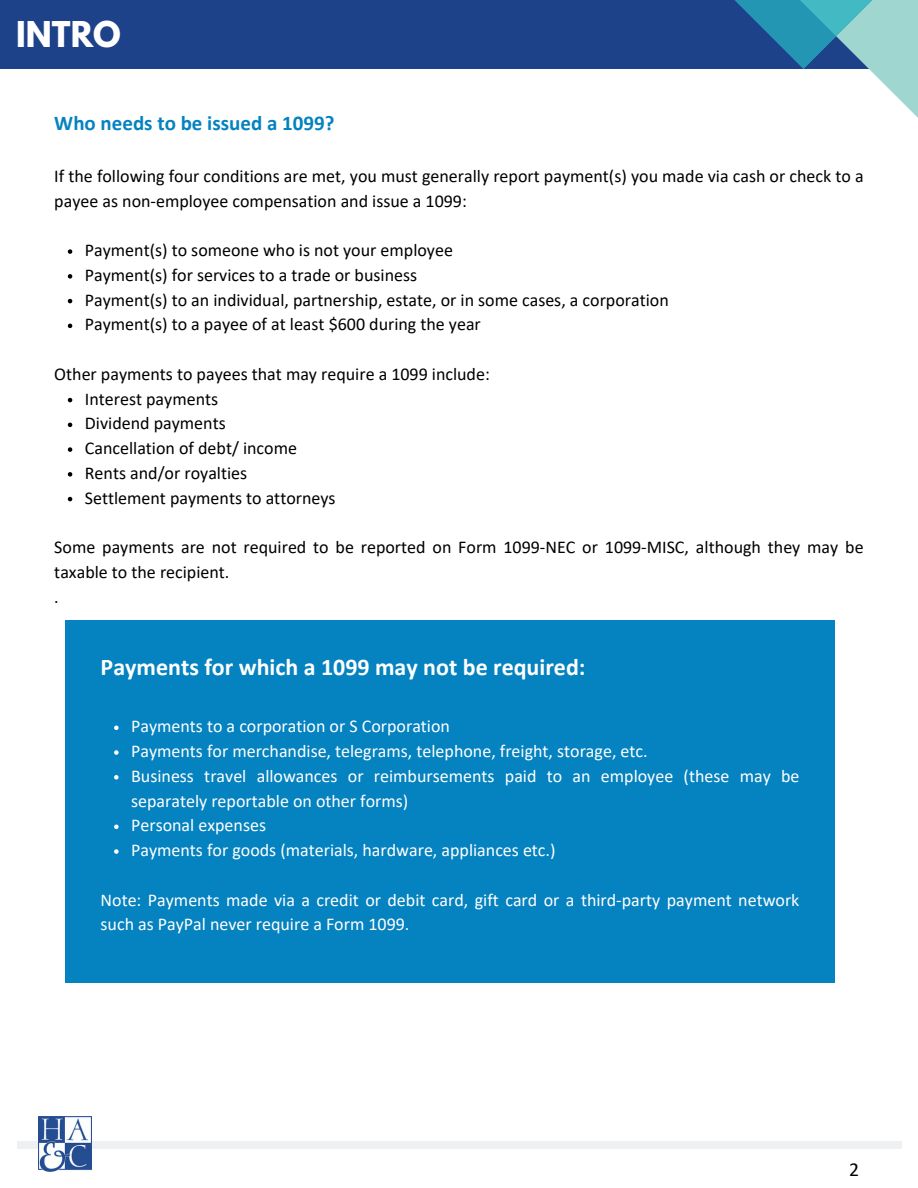
<style>
.page{position:relative;width:918px;height:1188px;background:#fff}
.page>*{position:absolute;margin:0;border:0;box-sizing:border-box;transform-origin:0 0}
.t1{font:700 31.5px "League Spartan";color:#fff}
.t2{font:700 24px "Calibri";color:#fff}
.t3{font:700 21px "Calibri";color:#0582c0}
.t4{font:19.8px "Calibri";color:#000}
.t5{font:18px/24.8px "Calibri";color:#000}
.t6{font:18px/24.8px "Calibri";color:#fff}
</style>
<div class="page">
<div style="left:0;top:0;width:918px;height:69px;background:#1d428a"></div>
<svg style="left:734px;top:0;width:184px;height:118px"></svg>
<div style="left:17px;top:1141px;width:884px;height:7px;background:#eff0f2"></div>
<img style="left:39px;top:1117px;width:53px;height:55px">
<div style="left:65px;top:620px;width:770px;height:363px;background:#0582c0"></div>
<svg style="left:114px;top:726px;width:5px;height:4px"></svg>
<svg style="left:114px;top:750px;width:5px;height:5px"></svg>
<svg style="left:114px;top:775px;width:5px;height:5px"></svg>
<svg style="left:114px;top:825px;width:5px;height:4px"></svg>
<svg style="left:114px;top:849px;width:5px;height:5px"></svg>
<svg style="left:68px;top:249px;width:4px;height:5px"></svg>
<svg style="left:68px;top:274px;width:4px;height:5px"></svg>
<svg style="left:68px;top:299px;width:4px;height:4px"></svg>
<svg style="left:68px;top:324px;width:4px;height:4px"></svg>
<svg style="left:68px;top:398px;width:4px;height:4px"></svg>
<svg style="left:68px;top:423px;width:4px;height:4px"></svg>
<svg style="left:68px;top:447px;width:4px;height:5px"></svg>
<svg style="left:68px;top:472px;width:4px;height:5px"></svg>
<svg style="left:68px;top:497px;width:4px;height:4px"></svg>
<p class="t1" style="left:16px;top:19px;width:106px">INTRO</p>
<p class="t3" style="left:54px;top:114px;width:282px">Who needs to be issued a 1099?</p>
<p class="t5" style="left:54px;top:165px;width:811px">If the following four conditions are met, you must generally report payment(s) you made via cash or check to a payee as non‐employee compensation and issue a 1099:</p>
<p class="t5" style="left:85px;top:239px;width:370px">Payment(s) to someone who is not your employee</p>
<p class="t5" style="left:85px;top:264px;width:334px">Payment(s) for services to a trade or business</p>
<p class="t5" style="left:85px;top:289px;width:585px">Payment(s) to an individual, partnership, estate, or in some cases, a corporation</p>
<p class="t5" style="left:85px;top:313px;width:398px">Payment(s) to a payee of at least $600 during the year</p>
<p class="t5" style="left:54px;top:363px;width:437px">Other payments to payees that may require a 1099 include:</p>
<p class="t5" style="left:85px;top:388px;width:135px">Interest payments</p>
<p class="t5" style="left:85px;top:412px;width:142px">Dividend payments</p>
<p class="t5" style="left:85px;top:437px;width:214px">Cancellation of debt/ income</p>
<p class="t5" style="left:85px;top:462px;width:164px">Rents and/or royalties</p>
<p class="t5" style="left:85px;top:487px;width:252px">Settlement payments to attorneys</p>
<p class="t5" style="left:54px;top:536px;width:811px">Some payments are not required to be reported on Form 1099-NEC or 1099‐MISC, although they may be taxable to the recipient.</p>
<p class="t5" style="left:54px;top:586px;width:6px">.</p>
<p class="t2" style="left:101px;top:657px;width:486px">Payments for which a 1099 may not be required:</p>
<p class="t6" style="left:131px;top:715px;width:320px">Payments to a corporation or S Corporation</p>
<p class="t6" style="left:131px;top:740px;width:518px">Payments for merchandise, telegrams, telephone, freight, storage, etc.</p>
<p class="t6" style="left:131px;top:765px;width:670px">Business travel allowances or reimbursements paid to an employee (these may be separately reportable on other forms)</p>
<p class="t6" style="left:131px;top:814px;width:136px">Personal expenses</p>
<p class="t6" style="left:131px;top:839px;width:426px">Payments for goods (materials, hardware, appliances etc.)</p>
<p class="t6" style="left:101px;top:889px;width:700px">Note: Payments made via a credit or debit card, gift card or a third-party payment network such as PayPal never require a Form 1099.</p>
<p class="t4" style="left:849px;top:1161px;width:12px">2</p>
</div>
